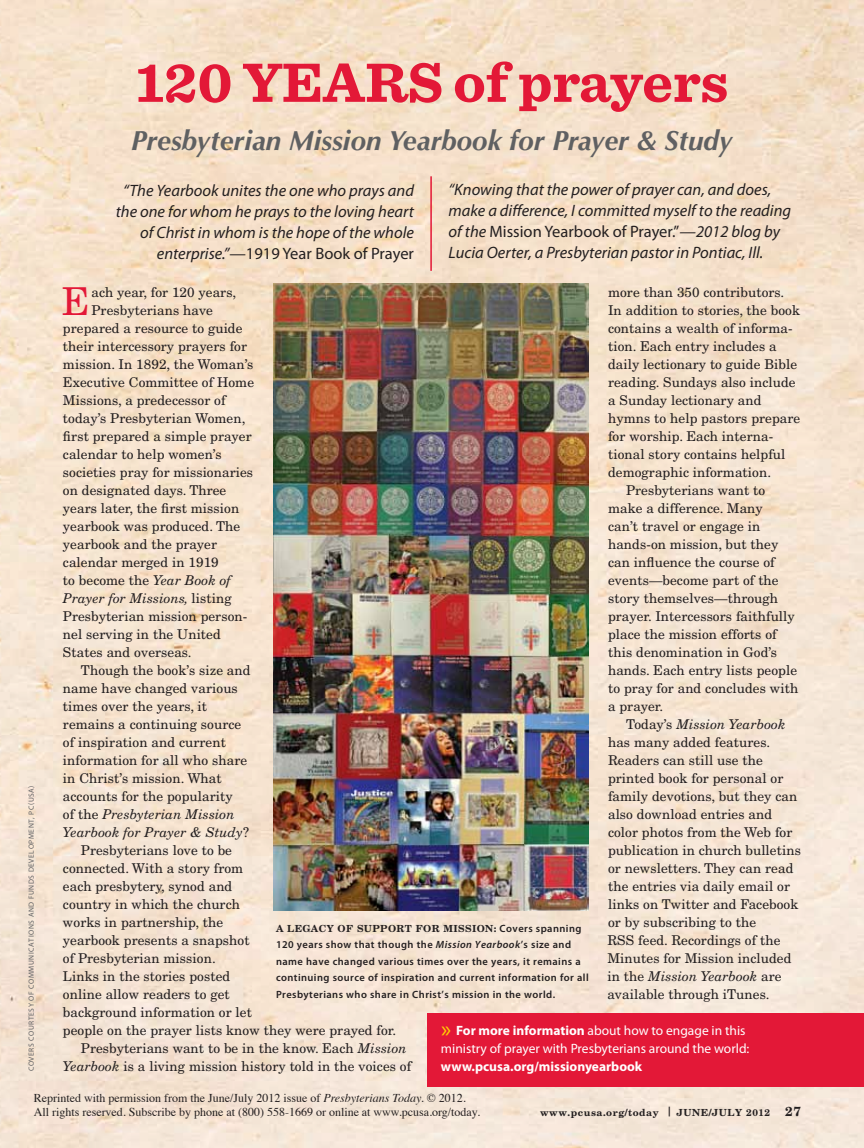
<style>
.page{position:relative;width:864px;height:1148px;background:#fff}
.page>*{position:absolute;margin:0;border:0;box-sizing:border-box;transform-origin:0 0}
.t1{font:700 57.9px "Sentinel";color:#e31837}
.t2{font:38.4px "New Century Schlbk LT Std";color:#e31837}
.t3{font:italic 700 27.75px "Optima LT Std";color:#5f6062}
.t4{font:italic 16.5px/21px "Myriad Pro";color:#231f20}
.t5{font:13.5px "New Century Schlbk LT Std";letter-spacing:.005em;color:#231f20}
.t6{font:italic 13.5px "New Century Schlbk LT Std";letter-spacing:.005em;color:#231f20}
.t7{font:13.5px/18px "Myriad Pro";color:#fff}
.t8{font:700 13.5px "Myriad Pro";color:#fff}
.t9{font:12px/14.4px "Times";color:#231f20}
.t10{font:600 10.5px/16.5px "Myriad Pro";letter-spacing:.04em;color:#231f20}
.t11{font:700 9.75px "New Century Schlbk LT Std";letter-spacing:.04em;color:#231f20}
.t12{font:7.5px "Myriad Pro";letter-spacing:.075em;color:#5f6062}
.s1{font-style:normal}
.s2{font-size:24px;color:#ffd200}
.s3{font-weight:700}
.s4{font-style:italic}
.s5{font-family:"Myriad Pro";font-weight:600;font-size:10.5px}
.s6{font-size:13.2px}
</style>
<div class="page">
<img style="left:0;top:0;width:864px;height:1148px">
<div style="left:428px;top:1013px;width:436px;height:74px;background:#e31837"></div>
<img style="left:274px;top:284px;width:315px;height:626px">
<hr style="left:430px;top:176px;width:2px;height:95px;background:#e31837">
<p class="t12" style="left:27px;top:1071px;width:287px;rotate:-90deg">Covers courtesy of Communications and funds development, PC(USA)</p>
<h1 class="t1" style="left:136px;top:37px;width:594px">120 YEARS of prayers</h1>
<h3 class="t3" style="left:131px;top:124px;width:603px">Presbyterian Mission Yearbook for Prayer &amp; Study</h3>
<p class="t4" style="left:449px;top:179px;width:344px">“Knowing that the power of prayer can, and does, make a difference, I committed myself to the reading of the <span class="s1">Mission Yearbook of Prayer.”</span>—2012 blog by Lucia Oerter, a Presbyterian pastor in Pontiac, Ill.</p>
<p class="t4" style="left:116px;top:179px;width:300px;text-align:right">“The Yearbook unites the one who prays and the one for whom he prays to the loving heart of Christ in whom is the hope of the whole enterprise.”<span class="s1">—1919 Year Book of Prayer</span></p>
<p class="t5" style="left:608px;top:284px;width:178px">more than 350 contributors.</p>
<p class="t5" style="left:608px;top:302px;width:194px">In addition to stories, the book</p>
<p class="t5" style="left:608px;top:320px;width:186px">contains a wealth of informa-</p>
<p class="t5" style="left:608px;top:338px;width:170px">tion. Each entry includes a</p>
<p class="t5" style="left:608px;top:356px;width:191px">daily lectionary to guide Bible</p>
<p class="t5" style="left:608px;top:374px;width:189px">reading. Sundays also include</p>
<p class="t5" style="left:608px;top:392px;width:155px">a Sunday lectionary and</p>
<p class="t5" style="left:608px;top:410px;width:194px">hymns to help pastors prepare</p>
<p class="t5" style="left:608px;top:428px;width:167px">for worship. Each interna-</p>
<p class="t5" style="left:608px;top:446px;width:179px">tional story contains helpful</p>
<p class="t5" style="left:608px;top:464px;width:165px">demographic information.</p>
<p class="t5" style="left:626px;top:482px;width:141px">Presbyterians want to</p>
<p class="t5" style="left:608px;top:500px;width:156px">make a difference. Many</p>
<p class="t5" style="left:608px;top:518px;width:154px">can’t travel or engage in</p>
<p class="t5" style="left:608px;top:536px;width:172px">hands-on mission, but they</p>
<p class="t5" style="left:608px;top:554px;width:168px">can influence the course of</p>
<p class="t5" style="left:608px;top:572px;width:172px">events—become part of the</p>
<p class="t5" style="left:608px;top:590px;width:172px">story themselves—through</p>
<p class="t5" style="left:608px;top:608px;width:188px">prayer. Intercessors faithfully</p>
<p class="t5" style="left:608px;top:626px;width:170px">place the mission efforts of</p>
<p class="t5" style="left:608px;top:644px;width:171px">this denomination in God’s</p>
<p class="t5" style="left:608px;top:662px;width:191px">hands. Each entry lists people</p>
<p class="t5" style="left:608px;top:680px;width:192px">to pray for and concludes with</p>
<p class="t5" style="left:608px;top:698px;width:57px">a prayer.</p>
<p class="t6" style="left:626px;top:716px;width:161px"><span class="s1">Today’s</span> Mission Yearbook</p>
<p class="t5" style="left:608px;top:734px;width:163px">has many added features.</p>
<p class="t5" style="left:608px;top:752px;width:156px">Readers can still use the</p>
<p class="t5" style="left:608px;top:770px;width:177px">printed book for personal or</p>
<p class="t5" style="left:608px;top:788px;width:191px">family devotions, but they can</p>
<p class="t5" style="left:608px;top:806px;width:166px">also download entries and</p>
<p class="t5" style="left:608px;top:824px;width:186px">color photos from the Web for</p>
<p class="t5" style="left:608px;top:842px;width:194px">publication in church bulletins</p>
<p class="t5" style="left:608px;top:860px;width:187px">or newsletters. They can read</p>
<p class="t5" style="left:608px;top:878px;width:183px">the entries via daily email or</p>
<p class="t5" style="left:608px;top:896px;width:192px">links on Twitter and Facebook</p>
<p class="t5" style="left:608px;top:914px;width:150px">or by subscribing to the</p>
<p class="t5" style="left:608px;top:932px;width:175px">RSS feed. Recordings of the</p>
<p class="t5" style="left:608px;top:950px;width:185px">Minutes for Mission included</p>
<p class="t6" style="left:608px;top:968px;width:176px"><span class="s1">in the</span> Mission Yearbook <span class="s1">are</span></p>
<p class="t5" style="left:608px;top:986px;width:163px">available through iTunes.</p>
<p class="t7" style="left:441px;top:1021px;width:310px"><span class="s2">»</span> <span class="s3">For more information</span> about how to engage in this ministry of prayer with Presbyterians around the world:</p>
<p class="t8" style="left:441px;top:1058px;width:203px">www.pcusa.org/missionyearbook</p>
<h2 class="t2" style="left:62px;top:278px;width:29px">E</h2>
<p class="t5" style="left:92px;top:284px;width:146px">ach year, for 120 years,</p>
<p class="t5" style="left:92px;top:302px;width:123px">Presbyterians have</p>
<p class="t5" style="left:63px;top:320px;width:181px">prepared a resource to guide</p>
<p class="t5" style="left:63px;top:338px;width:186px">their intercessory prayers for</p>
<p class="t5" style="left:63px;top:356px;width:192px">mission. In 1892, the Woman’s</p>
<p class="t5" style="left:63px;top:374px;width:193px">Executive Committee of Home</p>
<p class="t5" style="left:63px;top:392px;width:164px">Missions, a predecessor of</p>
<p class="t5" style="left:63px;top:410px;width:184px">today’s Presbyterian Women,</p>
<p class="t5" style="left:63px;top:428px;width:190px">first prepared a simple prayer</p>
<p class="t5" style="left:63px;top:446px;width:160px">calendar to help women’s</p>
<p class="t5" style="left:63px;top:464px;width:192px">societies pray for missionaries</p>
<p class="t5" style="left:63px;top:482px;width:165px">on designated days. Three</p>
<p class="t5" style="left:63px;top:500px;width:178px">years later, the first mission</p>
<p class="t5" style="left:63px;top:518px;width:179px">yearbook was produced. The</p>
<p class="t5" style="left:63px;top:536px;width:156px">yearbook and the prayer</p>
<p class="t5" style="left:63px;top:554px;width:157px">calendar merged in 1919</p>
<p class="t5" style="left:63px;top:572px;width:170px">to become the <span class="s4">Year Book of</span></p>
<p class="t6" style="left:63px;top:590px;width:170px">Prayer for Missions, <span class="s1">listing</span></p>
<p class="t5" style="left:63px;top:608px;width:186px">Presbyterian mission person-</p>
<p class="t5" style="left:63px;top:626px;width:159px">nel serving in the United</p>
<p class="t5" style="left:63px;top:644px;width:130px">States and overseas.</p>
<p class="t5" style="left:81px;top:662px;width:171px">Though the book’s size and</p>
<p class="t5" style="left:63px;top:680px;width:176px">name have changed various</p>
<p class="t5" style="left:63px;top:698px;width:146px">times over the years, it</p>
<p class="t5" style="left:63px;top:716px;width:180px">remains a continuing source</p>
<p class="t5" style="left:63px;top:734px;width:164px">of inspiration and current</p>
<p class="t5" style="left:63px;top:752px;width:186px">information for all who share</p>
<p class="t5" style="left:63px;top:770px;width:160px">in Christ’s mission. What</p>
<p class="t5" style="left:63px;top:788px;width:171px">accounts for the popularity</p>
<p class="t6" style="left:63px;top:806px;width:173px"><span class="s1">of the</span> Presbyterian Mission</p>
<p class="t6" style="left:63px;top:824px;width:188px">Yearbook for Prayer &amp; Study<span class="s1">?</span></p>
<p class="t5" style="left:81px;top:842px;width:153px">Presbyterians love to be</p>
<p class="t5" style="left:63px;top:860px;width:182px">connected. With a story from</p>
<p class="t5" style="left:63px;top:878px;width:171px">each presbytery, synod and</p>
<p class="t5" style="left:63px;top:896px;width:178px">country in which the church</p>
<p class="t5" style="left:63px;top:914px;width:162px">works in partnership, the</p>
<p class="t5" style="left:63px;top:932px;width:188px">yearbook presents a snapshot</p>
<p class="t5" style="left:63px;top:950px;width:154px">of Presbyterian mission.</p>
<p class="t5" style="left:63px;top:968px;width:169px">Links in the stories posted</p>
<p class="t5" style="left:63px;top:986px;width:168px">online allow readers to get</p>
<p class="t5" style="left:63px;top:1004px;width:191px">background information or let</p>
<p class="t5" style="left:63px;top:1022px;width:335px">people on the prayer lists know they were prayed for.</p>
<p class="t5" style="left:81px;top:1040px;width:327px">Presbyterians want to be in the know. Each <span class="s4">Mission</span></p>
<p class="t5" style="left:63px;top:1058px;width:350px"><span class="s4">Yearbook</span> is a living mission history told in the voices of</p>
<p class="t11" style="left:276px;top:922px;width:307px">A LEGACY OF SUPPORT FOR MISSION: <span class="s5">Covers spanning</span></p>
<p class="t10" style="left:276px;top:936px;width:314px">120 years show that though the <span class="s4">Mission Yearbook</span>’s size and name have changed various times over the years, it remains a continuing source of inspiration and current information for all Presbyterians who share in Christ’s mission in the world.</p>
<p class="t9" style="left:34px;top:1089px;width:448px">Reprinted with permission from the June/July 2012 issue of <span class="s4">Presbyterians Today.</span> © 2012.<br>All rights reserved. Subscribe by phone at (800) 558-1669 or online at www.pcusa.org/today.</p>
<p class="t11" style="left:540px;top:1106px;width:262px">WWW.PCUSA.ORG/TODAY | JUNE/JULY 2012 <span class="s6">27</span></p>
</div>
